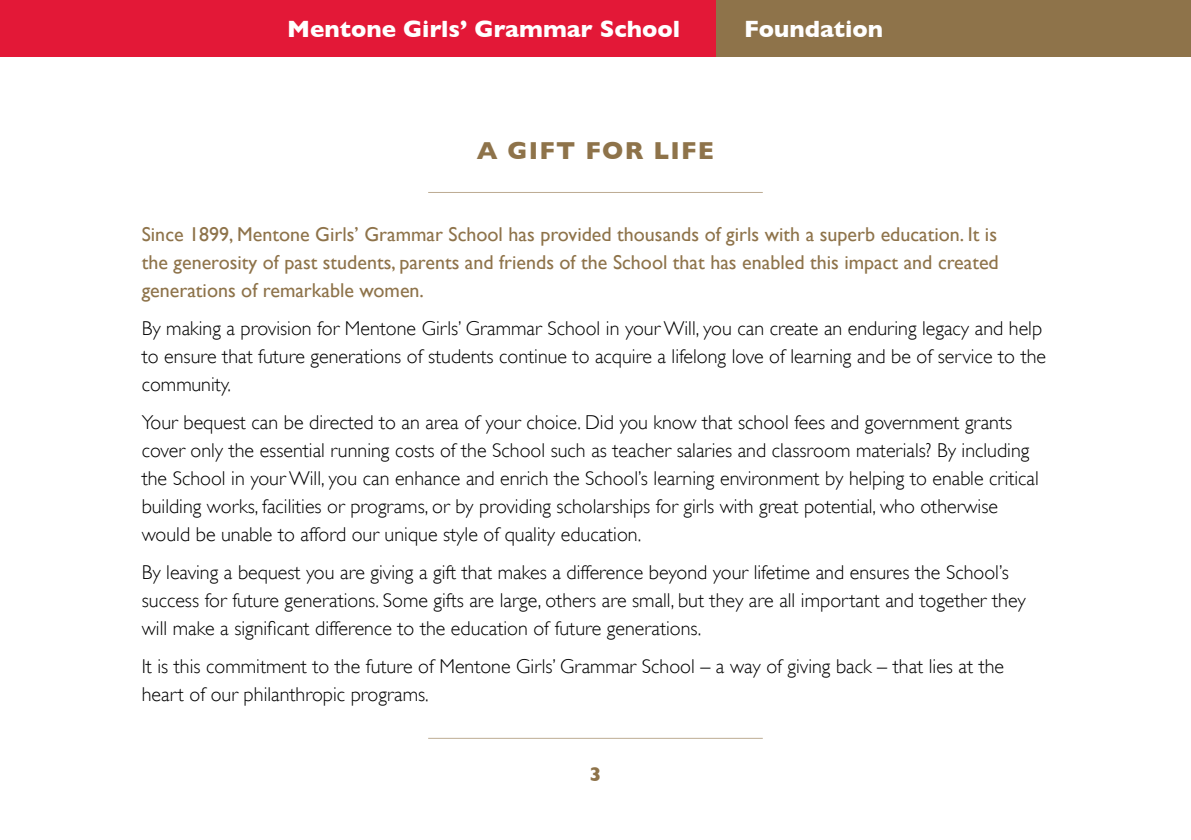
<style>
.page{position:relative;width:1191px;height:840px;background:#fff}
.page>*{position:absolute;margin:0;border:0;box-sizing:border-box;transform-origin:0 0}
.t1{font:700 25px "Gill Sans";letter-spacing:.05em;color:#8e734a}
.t2{font:700 24px "Gill Sans";color:#fff}
.t3{font:300 20px/28px "Gill Sans";color:#000}
.t4{font:20px/28px "Gill Sans";color:#8e734a;text-align:justify}
.t5{font:700 20px "Gill Sans";color:#8e734a}
</style>
<div class="page">
<div style="left:18px;top:0;width:1173px;height:57px;background:#8e734a"></div>
<div style="left:0;top:0;width:715px;height:57px;background:#e31837"></div>
<hr style="left:428px;top:192px;width:335px;height:1px;background:#bdac93">
<hr style="left:428px;top:737px;width:335px;height:1px;background:#bdac93">
<p class="t2" style="left:287px;top:15px;width:394px">Mentone Girls’ Grammar School</p>
<p class="t2" style="left:744px;top:15px;width:140px">Foundation</p>
<p class="t1" style="left:477px;top:136px;width:239px">A GIFT FOR LIFE</p>
<p class="t4" style="left:142px;top:220px;width:858px">Since 1899, Mentone Girls’ Grammar School has provided thousands of girls with a superb education. It is the generosity of past students, parents and friends of the School that has enabled this impact and created generations of remarkable women.</p>
<p class="t3" style="left:142px;top:313px;width:905px">By making a provision for Mentone Girls’ Grammar School in your Will, you can create an enduring legacy and help to ensure that future generations of students continue to acquire a lifelong love of learning and be of service to the community.</p>
<p class="t3" style="left:142px;top:407px;width:898px">Your bequest can be directed to an area of your choice. Did you know that school fees and government grants cover only the essential running costs of the School such as teacher salaries and classroom materials? By including the School in your Will, you can enhance and enrich the School’s learning environment by helping to enable critical building works, facilities or programs, or by providing scholarships for girls with great potential, who otherwise would be unable to afford our unique style of quality education.</p>
<p class="t3" style="left:142px;top:557px;width:885px">By leaving a bequest you are giving a gift that makes a difference beyond your lifetime and ensures the School’s success for future generations. Some gifts are large, others are small, but they are all important and together they will make a significant difference to the education of future generations.</p>
<p class="t3" style="left:142px;top:651px;width:864px">It is this commitment to the future of Mentone Girls’ Grammar School – a way of giving back – that lies at the heart of our philanthropic programs.</p>
<p class="t5" style="left:589px;top:762px;width:13px">3</p>
</div>
